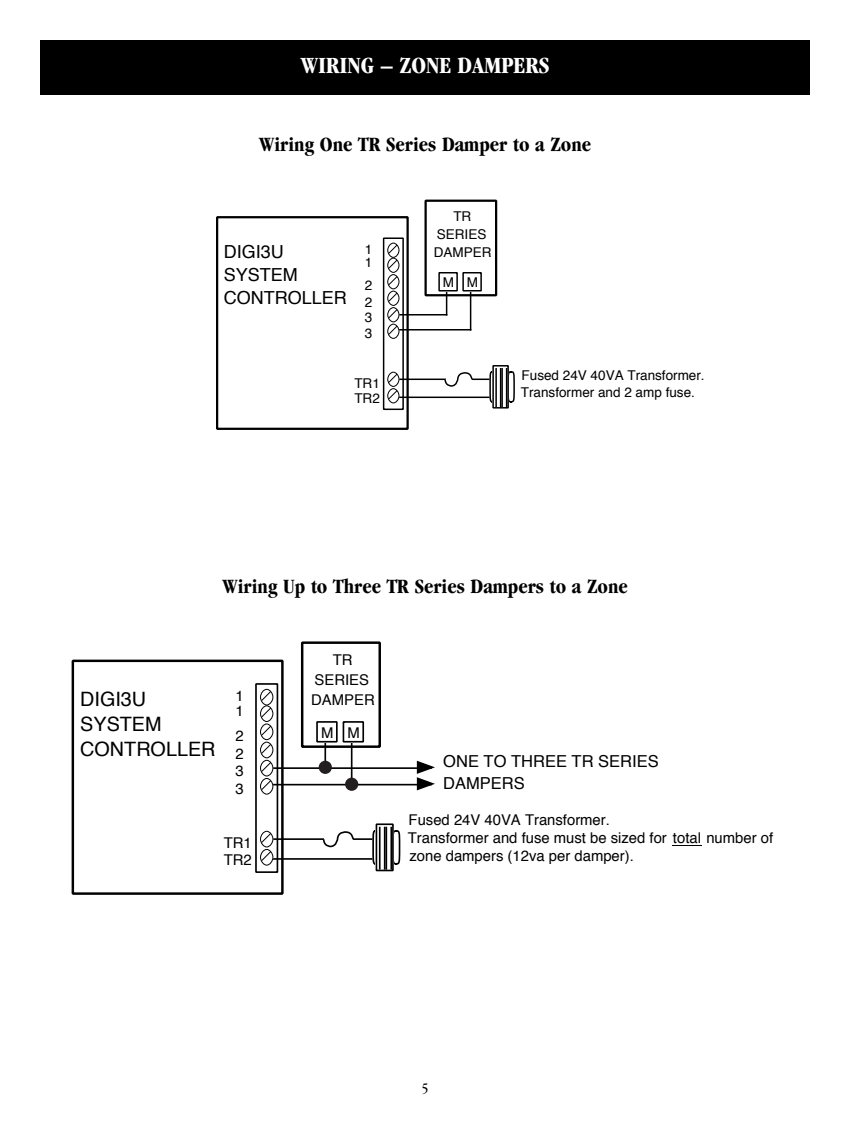
<style>
.page{position:relative;width:864px;height:1121px;background:#fff}
.page>*{position:absolute;margin:0;border:0;box-sizing:border-box;transform-origin:0 0}
.t1{font:700 condensed 24px "Garamond";color:#fff}
.t2{font:700 condensed 21px "Garamond";color:#000}
.t3{font:19.8px/24.8px "Helvetica";color:#000}
.t4{font:18px/22.5px "Helvetica";color:#000}
.t5{font:16.5px/21.5px "Helvetica";color:#000}
.t6{font:condensed 15px "Garamond";color:#000}
.t7{font:14.85px/18.5px "Helvetica";color:#000}
.t8{font:13.5px/18px "Helvetica";color:#000}
</style>
<div class="page">
<div style="left:40px;top:40px;width:770px;height:54px;background:#000"></div>
<hr style="left:672px;top:845px;width:30px;height:1px;background:#000">
<div style="left:301px;top:641px;width:80px;height:107px;border:2px solid #000"></div>
<hr style="left:324px;top:733px;width:2px;height:35px;background:#000">
<hr style="left:351px;top:736px;width:2px;height:48px;background:#000">
<div style="left:316px;top:721px;width:22px;height:21px;background:#fff"></div>
<div style="left:316px;top:721px;width:22px;height:21px;border:2px solid #000"></div>
<div style="left:343px;top:721px;width:21px;height:21px;background:#fff"></div>
<div style="left:343px;top:721px;width:21px;height:21px;border:2px solid #000"></div>
<div style="left:72px;top:659px;width:212px;height:235px;border:2px solid #000"></div>
<div style="left:255px;top:683px;width:23px;height:190px;border:2px solid #000"></div>
<hr style="left:272px;top:783px;width:159px;height:2px;background:#000">
<svg style="left:417px;top:760px;width:18px;height:30px"></svg>
<hr style="left:269px;top:767px;width:162px;height:2px;background:#000">
<hr style="left:268px;top:838px;width:113px;height:2px;background:#000">
<hr style="left:268px;top:858px;width:115px;height:1px;background:#000">
<svg style="left:371px;top:829px;width:5px;height:36px"></svg>
<svg style="left:394px;top:830px;width:7px;height:35px"></svg>
<svg style="left:379px;top:826px;width:12px;height:42px"></svg>
<div style="left:376px;top:823px;width:18px;height:48px;border:2px solid #000"></div>
<hr style="left:390px;top:827px;width:2px;height:41px;background:#000">
<hr style="left:386px;top:827px;width:1px;height:41px;background:#000">
<hr style="left:384px;top:827px;width:2px;height:41px;background:#000">
<hr style="left:379px;top:827px;width:2px;height:41px;background:#000">
<div style="left:260px;top:705px;width:13px;height:17px;border:1px solid #000;border-radius:50%"></div>
<svg style="left:261px;top:707px;width:11px;height:10px"></svg>
<div style="left:260px;top:723px;width:13px;height:17px;border:1px solid #000;border-radius:50%"></div>
<svg style="left:261px;top:725px;width:11px;height:11px"></svg>
<div style="left:260px;top:741px;width:13px;height:17px;border:1px solid #000;border-radius:50%"></div>
<svg style="left:261px;top:743px;width:11px;height:11px"></svg>
<div style="left:260px;top:760px;width:13px;height:16px;border:1px solid #000;border-radius:50%"></div>
<svg style="left:261px;top:761px;width:11px;height:11px"></svg>
<div style="left:260px;top:778px;width:13px;height:16px;border:1px solid #000;border-radius:50%"></div>
<svg style="left:261px;top:779px;width:11px;height:11px"></svg>
<div style="left:260px;top:689px;width:13px;height:16px;border:1px solid #000;border-radius:50%"></div>
<svg style="left:261px;top:690px;width:11px;height:11px"></svg>
<div style="left:260px;top:831px;width:13px;height:16px;border:1px solid #000;border-radius:50%"></div>
<svg style="left:261px;top:832px;width:11px;height:11px"></svg>
<div style="left:260px;top:849px;width:13px;height:16px;border:1px solid #000;border-radius:50%"></div>
<svg style="left:261px;top:850px;width:11px;height:11px"></svg>
<svg style="left:322px;top:831px;width:33px;height:29px"></svg>
<div style="left:319px;top:760px;width:13px;height:14px;background:#231f20;border-radius:50%"></div>
<div style="left:345px;top:777px;width:13px;height:13px;background:#231f20;border-radius:50%"></div>
<div style="left:425px;top:200px;width:72px;height:96px;border:2px solid #000"></div>
<hr style="left:446px;top:283px;width:1px;height:32px;background:#000">
<hr style="left:470px;top:286px;width:1px;height:44px;background:#000">
<div style="left:438px;top:272px;width:20px;height:19px;background:#fff"></div>
<div style="left:438px;top:272px;width:20px;height:19px;border:2px solid #000"></div>
<div style="left:462px;top:272px;width:20px;height:19px;background:#fff"></div>
<div style="left:462px;top:272px;width:20px;height:19px;border:2px solid #000"></div>
<div style="left:216px;top:216px;width:193px;height:214px;border:2px solid #000"></div>
<div style="left:383px;top:237px;width:21px;height:173px;border:2px solid #000"></div>
<hr style="left:399px;top:329px;width:72px;height:1px;background:#000">
<hr style="left:391px;top:314px;width:56px;height:1px;background:#000">
<hr style="left:394px;top:378px;width:104px;height:2px;background:#000">
<hr style="left:394px;top:396px;width:105px;height:2px;background:#000">
<svg style="left:489px;top:371px;width:3px;height:32px"></svg>
<svg style="left:509px;top:371px;width:6px;height:32px"></svg>
<svg style="left:495px;top:368px;width:11px;height:37px"></svg>
<div style="left:492px;top:365px;width:17px;height:43px;border:2px solid #000"></div>
<hr style="left:506px;top:369px;width:1px;height:37px;background:#000">
<hr style="left:501px;top:369px;width:2px;height:37px;background:#000">
<hr style="left:500px;top:369px;width:1px;height:37px;background:#000">
<hr style="left:495px;top:369px;width:2px;height:37px;background:#000">
<div style="left:387px;top:258px;width:12px;height:15px;border:1px solid #000;border-radius:50%"></div>
<div style="left:387px;top:274px;width:12px;height:15px;border:1px solid #000;border-radius:50%"></div>
<svg style="left:388px;top:276px;width:10px;height:9px"></svg>
<div style="left:387px;top:291px;width:12px;height:15px;border:1px solid #000;border-radius:50%"></div>
<svg style="left:388px;top:292px;width:10px;height:10px"></svg>
<div style="left:387px;top:307px;width:12px;height:15px;border:1px solid #000;border-radius:50%"></div>
<svg style="left:388px;top:309px;width:10px;height:9px"></svg>
<div style="left:387px;top:324px;width:12px;height:15px;border:1px solid #000;border-radius:50%"></div>
<svg style="left:388px;top:325px;width:10px;height:10px"></svg>
<div style="left:387px;top:243px;width:12px;height:15px;border:1px solid #000;border-radius:50%"></div>
<svg style="left:388px;top:244px;width:10px;height:25px"></svg>
<div style="left:387px;top:372px;width:12px;height:15px;border:1px solid #000;border-radius:50%"></div>
<svg style="left:388px;top:373px;width:10px;height:10px"></svg>
<div style="left:387px;top:388px;width:12px;height:15px;border:1px solid #000;border-radius:50%"></div>
<svg style="left:388px;top:390px;width:10px;height:9px"></svg>
<svg style="left:444px;top:372px;width:29px;height:15px"></svg>
<h1 class="t1" style="left:301px;top:56px;width:250px">WIRING – ZONE DAMPERS</h1>
<h2 class="t2" style="left:259px;top:136px;width:333px">Wiring One TR Series Damper to a Zone</h2>
<p class="t4" style="left:224px;top:242px;width:62px">DIGI3U</p>
<p class="t8" style="left:365px;top:241px;width:9px">1</p>
<p class="t4" style="left:224px;top:265px;width:125px">SYSTEM<br>CONTROLLER</p>
<p class="t8" style="left:365px;top:255px;width:9px">1</p>
<p class="t8" style="left:365px;top:295px;width:9px;line-height:15px">2<br>3</p>
<p class="t8" style="left:365px;top:325px;width:9px">3</p>
<p class="t8" style="left:354px;top:376px;width:27px;line-height:15px">TR1<br>TR2</p>
<p class="t8" style="left:365px;top:277px;width:9px">2</p>
<p class="t8" style="left:434px;top:208px;width:59px;text-align:center">TR<br>SERIES<br>DAMPER</p>
<p class="t8" style="left:443px;top:274px;width:37px">M M</p>
<p class="t8" style="left:521px;top:367px;width:185px;line-height:17px">Fused 24V 40VA Transformer.<br>Transformer and 2 amp fuse.</p>
<h2 class="t2" style="left:223px;top:578px;width:407px">Wiring Up to Three TR Series Dampers to a Zone</h2>
<h3 class="t3" style="left:80px;top:688px;width:68px">DIGI3U</h3>
<p class="t7" style="left:235px;top:688px;width:10px">1</p>
<h3 class="t3" style="left:80px;top:713px;width:137px">SYSTEM<br>CONTROLLER</h3>
<p class="t7" style="left:235px;top:703px;width:10px">1</p>
<p class="t7" style="left:235px;top:746px;width:10px;line-height:16.5px">2<br>3</p>
<p class="t7" style="left:235px;top:780px;width:10px">3</p>
<p class="t7" style="left:235px;top:727px;width:10px">2</p>
<p class="t7" style="left:224px;top:836px;width:30px;line-height:16.5px">TR1<br>TR2</p>
<p class="t7" style="left:311px;top:651px;width:65px;line-height:19.8px;text-align:center">TR<br>SERIES<br>DAMPER</p>
<p class="t7" style="left:321px;top:724px;width:40px">M M</p>
<p class="t5" style="left:443px;top:752px;width:217px">ONE TO THREE TR SERIES<br>DAMPERS</p>
<p class="t7" style="left:408px;top:811px;width:367px">Fused 24V 40VA Transformer.<br>Transformer and fuse must be sized for total number of zone dampers (12va per damper).</p>
<p class="t6" style="left:422px;top:1081px;width:8px">5</p>
</div>
